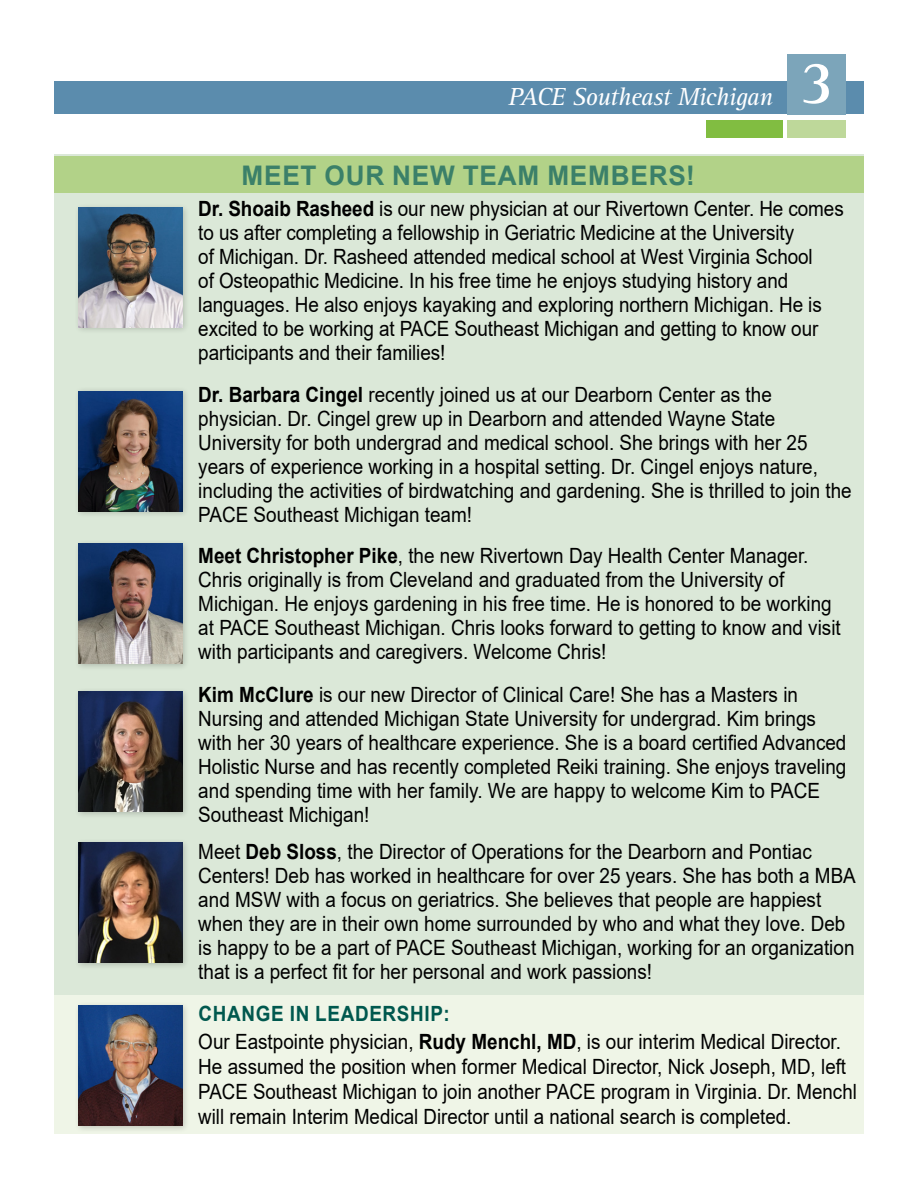
<style>
.page{position:relative;width:918px;height:1188px;background:#fff}
.page>*{position:absolute;margin:0;border:0;box-sizing:border-box;transform-origin:0 0}
.t1{font:700 63px "Rotis Serif";color:#fff}
.t2{font:700 27px "Arial";letter-spacing:.03em;color:#3b8069}
.t3{font:italic 25.5px "Rotis Serif";letter-spacing:-.025em;color:#fff}
.t4{font:21px/24px "Arial";color:#000;scale:.9 1}
.s1{font-weight:700}
.s2{font-weight:700;color:#00584e}
</style>
<div class="page">
<div style="left:54px;top:155px;width:810px;height:979px;background:#dbe8d8"></div>
<div style="left:54px;top:996px;width:810px;height:138px;background:#eff5e7"></div>
<div style="left:54px;top:81px;width:810px;height:33px;background:#5b8cad"></div>
<div style="left:787px;top:54px;width:58px;height:60px;background:#7ca5ba"></div>
<div style="left:787px;top:120px;width:59px;height:18px;background:#bed89a"></div>
<div style="left:706px;top:120px;width:76px;height:18px;background:#81bd41"></div>
<div style="left:74px;top:386px;width:116px;height:133px;background:#000;opacity:.2"></div>
<img style="left:79px;top:391px;width:103px;height:120px">
<div style="left:74px;top:539px;width:116px;height:132px;background:#000;opacity:.2"></div>
<img style="left:79px;top:543px;width:103px;height:120px">
<div style="left:74px;top:202px;width:116px;height:133px;background:#000;opacity:.2"></div>
<img style="left:79px;top:207px;width:103px;height:120px">
<div style="left:54px;top:156px;width:810px;height:37px;background:#b2d288"></div>
<div style="left:74px;top:687px;width:116px;height:132px;background:#000;opacity:.2"></div>
<img style="left:79px;top:692px;width:103px;height:120px">
<div style="left:74px;top:838px;width:116px;height:132px;background:#000;opacity:.2"></div>
<img style="left:79px;top:843px;width:103px;height:120px">
<div style="left:74px;top:1001px;width:116px;height:132px;background:#000;opacity:.2"></div>
<img style="left:79px;top:1006px;width:103px;height:120px">
<p class="t3" style="left:508px;top:82px;width:266px">PACE Southeast Michigan</p>
<h1 class="t1" style="left:799px;top:45px;width:37px">3</h1>
<p class="t2" style="left:242px;top:157px;width:455px">MEET OUR NEW TEAM MEMBERS!</p>
<p class="t4" style="left:198px;top:196px;width:719px"><span class="s1">Dr. Shoaib Rasheed</span> is our new physician at our Rivertown Center. He comes to us after completing a fellowship in Geriatric Medicine at the University<br>of Michigan. Dr. Rasheed attended medical school at West Virginia School<br>of Osteopathic Medicine. In his free time he enjoys studying history and languages. He also enjoys kayaking and exploring northern Michigan. He is excited to be working at PACE Southeast Michigan and getting to know our participants and their families!</p>
<p class="t4" style="left:198px;top:382px;width:728px"><span class="s1">Dr. Barbara Cingel</span> recently joined us at our Dearborn Center as the physician. Dr. Cingel grew up in Dearborn and attended Wayne State University for both undergrad and medical school. She brings with her 25 years of experience working in a hospital setting. Dr. Cingel enjoys nature, including the activities of birdwatching and gardening. She is thrilled to join the PACE Southeast Michigan team!</p>
<p class="t4" style="left:198px;top:544px;width:715px"><span class="s1">Meet Christopher Pike</span>, the new Rivertown Day Health Center Manager.<br>Chris originally is from Cleveland and graduated from the University of Michigan. He enjoys gardening in his free time. He is honored to be working at PACE Southeast Michigan. Chris looks forward to getting to know and visit with participants and caregivers. Welcome Chris!</p>
<p class="t4" style="left:198px;top:682px;width:722px"><span class="s1">Kim McClure</span> is our new Director of Clinical Care! She has a Masters in Nursing and attended Michigan State University for undergrad. Kim brings with her 30 years of healthcare experience. She is a board certified Advanced Holistic Nurse and has recently completed Reiki training. She enjoys traveling and spending time with her family. We are happy to welcome Kim to PACE Southeast Michigan!</p>
<p class="t4" style="left:198px;top:839px;width:732px">Meet <span class="s1">Deb Sloss</span>, the Director of Operations for the Dearborn and Pontiac Centers! Deb has worked in healthcare for over 25 years. She has both a MBA and MSW with a focus on geriatrics. She believes that people are happiest when they are in their own home surrounded by who and what they love. Deb is happy to be a part of PACE Southeast Michigan, working for an organization that is a perfect fit for her personal and work passions!</p>
<p class="t4" style="left:198px;top:1000px;width:716px;line-height:28px"><span class="s2">CHANGE IN LEADERSHIP:<br></span>Our Eastpointe physician, <span class="s1">Rudy Menchl, MD</span>, is our interim Medical Director.</p>
<p class="t4" style="left:198px;top:1054px;width:733px;line-height:24.8px">He assumed the position when former Medical Director, Nick Joseph, MD, left<br>PACE Southeast Michigan to join another PACE program in Virginia. Dr. Menchl will remain Interim Medical Director until a national search is completed.</p>
</div>
